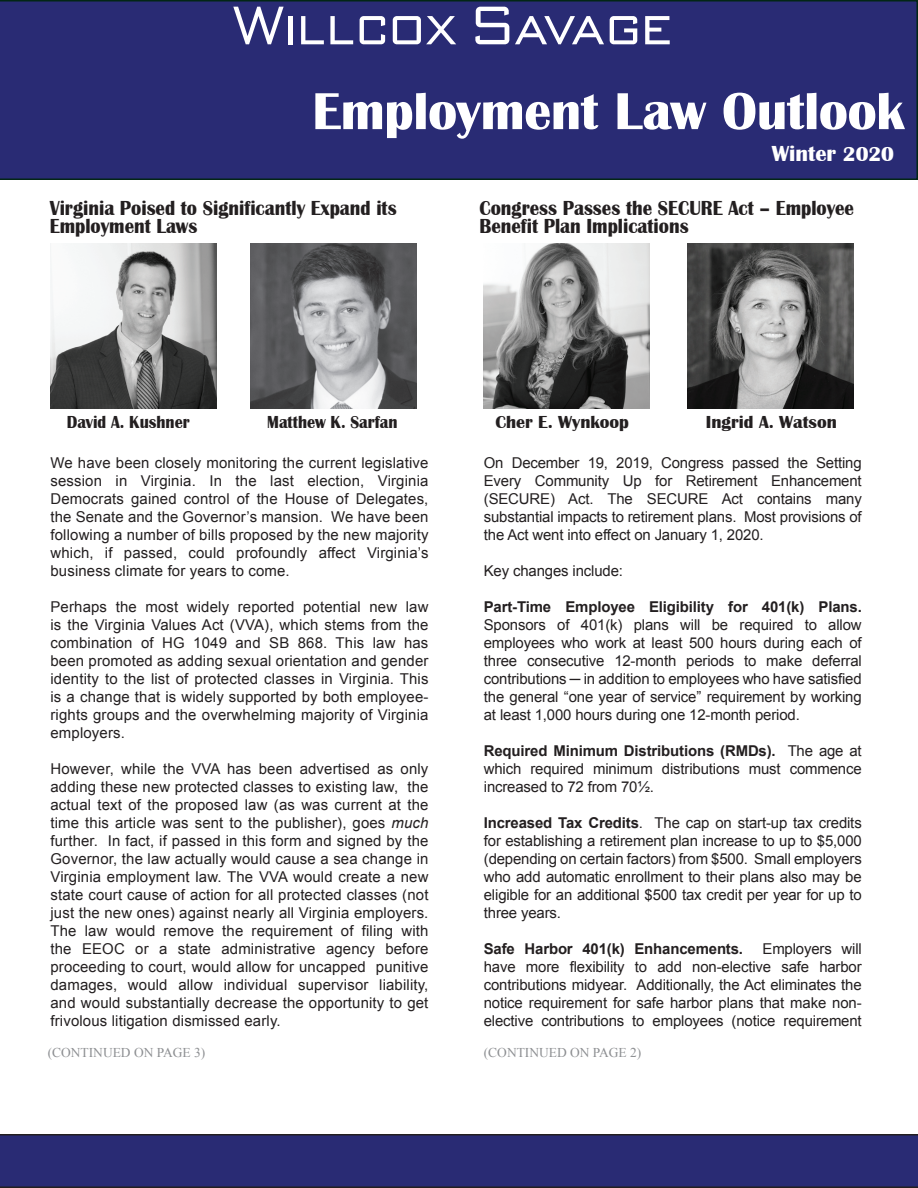
<style>
.page{position:relative;width:918px;height:1188px;background:#fff}
.page>*{position:absolute;margin:0;border:0;box-sizing:border-box;transform-origin:0 0}
.t1{font:700 53.85px "Britannic";letter-spacing:-.005em;color:#fff}
.t2{font:300 53.85px "Bank Gothic";color:#fff}
.t3{font:700 22.35px "Britannic";color:#fff}
.t4{font:700 20.85px/18px "Britannic";color:#231f20;scale:.9 1}
.t5{font:700 18px "Britannic";color:#231f20;scale:.9 1}
.t6{font:700 18px "Britannic";color:#231f20}
.t7{font:15px/18px "Arial";letter-spacing:-.01em;color:#231f20;text-align:justify}
.t8{font:700 15px "Arial";letter-spacing:-.01em;color:#231f20}
.t9{font:13.5px "Times New Roman";color:#8d8f92}
.s1{font-size:20.85px}
.s2{font-style:italic}
.s3{font-weight:700}
</style>
<div class="page">
<div style="left:0;top:0;width:918px;height:180px;background:#292b74"></div>
<svg style="left:0;top:1134px;width:918px;height:54px"></svg>
<img style="left:251px;top:243px;width:165px;height:166px">
<img style="left:687px;top:243px;width:166px;height:166px">
<img style="left:51px;top:243px;width:165px;height:166px">
<img style="left:484px;top:243px;width:166px;height:166px">
<h1 class="t2" style="left:233px;top:-5px;width:440px">Willcox Savage</h1>
<h1 class="t1" style="left:312px;top:81px;width:594px">Employment Law Outlook</h1>
<h2 class="t3" style="left:772px;top:141px;width:124px">Winter <span class="s1">2020</span></h2>
<h3 class="t4" style="left:50px;top:199px;width:387px">Virginia Poised to Significantly Expand its<br>Employment Laws</h3>
<h3 class="t4" style="left:480px;top:199px;width:418px">Congress Passes the SECURE Act – Employee<br>Benefit Plan Implications</h3>
<p class="t5" style="left:67px;top:412px;width:138px">David A. Kushner</p>
<p class="t5" style="left:267px;top:412px;width:146px">Matthew K. Sarfan</p>
<p class="t6" style="left:495px;top:412px;width:135px">Cher E. Wynkoop</p>
<p class="t6" style="left:706px;top:412px;width:132px">Ingrid A. Watson</p>
<p class="t7" style="left:51px;top:454px;width:379px">We have been closely monitoring the current legislative session in Virginia. In the last election, Virginia Democrats gained control of the House of Delegates, the Senate and the Governor’s mansion. We have been following a number of bills proposed by the new majority which, if passed, could profoundly affect Virginia’s business climate for years to come.</p>
<p class="t7" style="left:51px;top:598px;width:379px">Perhaps the most widely reported potential new law is the Virginia Values Act (VVA), which stems from the combination of HG 1049 and SB 868. This law has been promoted as adding sexual orientation and gender identity to the list of protected classes in Virginia. This is a change that is widely supported by both employee&shy;rights groups and the overwhelming majority of Virginia employers.</p>
<p class="t7" style="left:51px;top:760px;width:380px">However, while the VVA has been advertised as only adding these new protected classes to existing law, the actual text of the proposed law (as was current at the time this article was sent to the publisher), goes <span class="s2">much </span>further. In fact, if passed in this form and signed by the Governor, the law actually would cause a sea change in Virginia employment law. The VVA would create a new state court cause of action for all protected classes (not just the new ones) against nearly all Virginia employers.<br>The law would remove the requirement of filing with the EEOC or a state administrative agency before proceeding to court, would allow for uncapped punitive damages, would allow individual supervisor liability, and would substantially decrease the opportunity to get frivolous litigation dismissed early.</p>
<p class="t9" style="left:48px;top:1043px;width:159px">(CONTINUED ON PAGE 3)</p>
<p class="t7" style="left:484px;top:454px;width:379px">On December 19, 2019, Congress passed the Setting Every Community Up for Retirement Enhancement (SECURE) Act. The SECURE Act contains many substantial impacts to retirement plans. Most provisions of the Act went into effect on January 1, 2020.</p>
<p class="t7" style="left:484px;top:562px;width:141px">Key changes include:</p>
<p class="t8" style="left:484px;top:597px;width:379px">Part-Time Employee Eligibility for 401(k) Plans.</p>
<p class="t7" style="left:484px;top:616px;width:379px">Sponsors of 401(k) plans will be required to allow employees who work at least 500 hours during each of three consecutive 12-month periods to make deferral contributions ─ in addition to employees who have satisfied the general “one year of service” requirement by working at least 1,000 hours during one 12-month period.</p>
<p class="t7" style="left:484px;top:742px;width:379px"><span class="s3">Required Minimum Distributions (RMDs).</span> The age at which required minimum distributions must commence increased to 72 from 70½.</p>
<p class="t7" style="left:484px;top:814px;width:379px"><span class="s3">Increased Tax Credits</span>. The cap on start-up tax credits for establishing a retirement plan increase to up to $5,000 (depending on certain factors) from $500. Small employers who add automatic enrollment to their plans also may be eligible for an additional $500 tax credit per year for up to three years.</p>
<p class="t8" style="left:484px;top:939px;width:261px">Safe Harbor 401(k) Enhancements.</p>
<p class="t7" style="left:484px;top:940px;width:379px;text-indent:279px">Employers will have more flexibility to add non-elective safe harbor contributions midyear. Additionally, the Act eliminates the notice requirement for safe harbor plans that make non&shy;elective contributions to employees (notice requirement</p>
<p class="t9" style="left:484px;top:1043px;width:159px">(CONTINUED ON PAGE 2)</p>
</div>
